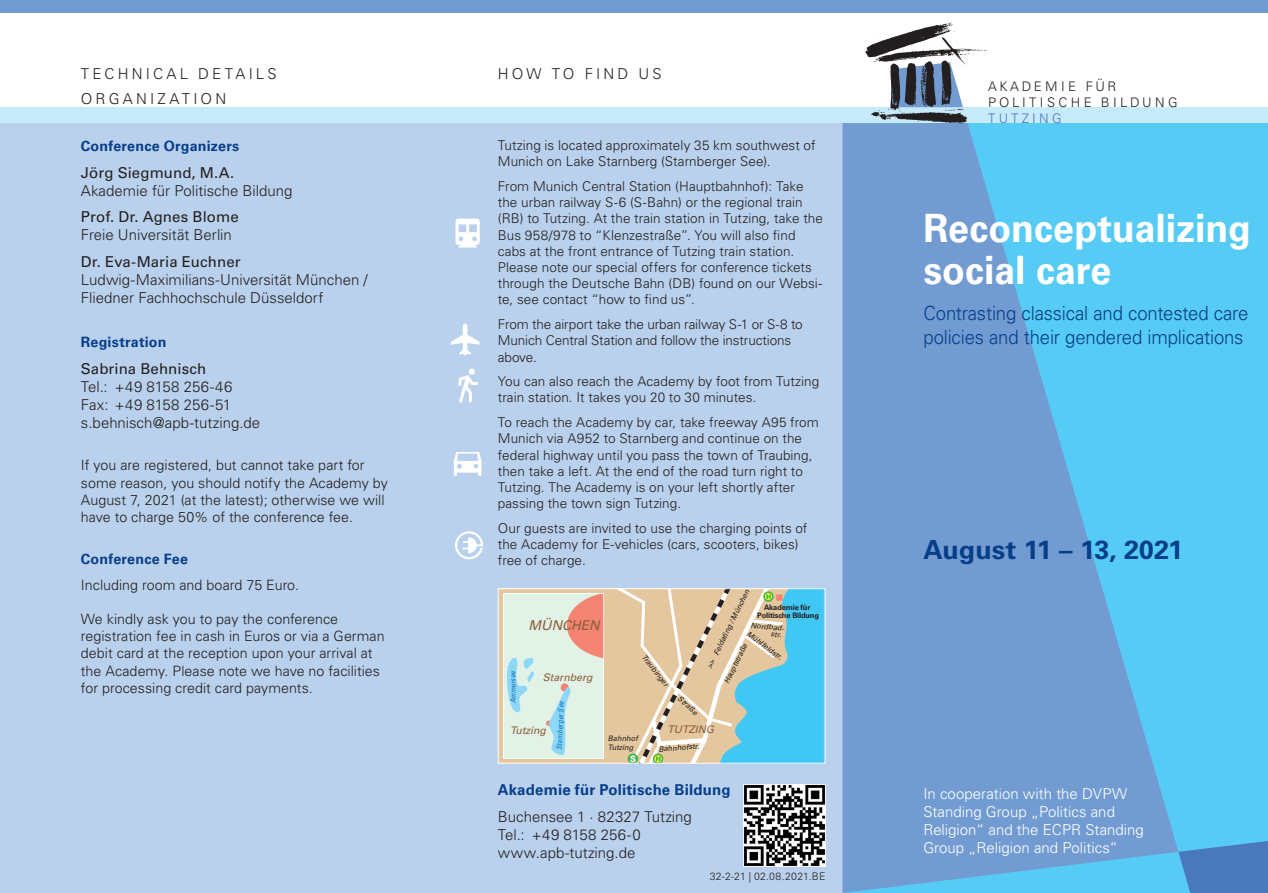
<style>
.page{position:relative;width:1268px;height:893px;background:#fff}
.page>*{position:absolute;margin:0;border:0;box-sizing:border-box;transform-origin:0 0}
.Titel_1_32p{font:700 39px/42px "Univers LT Std";color:#fff;scale:.96 1}
.Titel_3_18p{font:700 26.25px "Univers LT Std";letter-spacing:-.005em;color:#083e89}
.Titel_Sub_blau_15_18{font:300 19.5px/23.4px "Univers LT Std";letter-spacing:-.01em;color:#083e89;scale:.95 1}
.Programm_Fließtext_1{font:300 15px/18px "Univers LT Std";color:#231f20}
.Titel_Koopera_weiß_1{font:300 15px/18px "Univers LT Std";color:#fff}
.Fließtext_10{font:300 15px/18px "Univers LT Std";color:#231f20}
.Rubrik{font:300 15px "Univers LT Std";letter-spacing:.21em;color:#231f20}
.Programm-Zwiti_d-bla{font:700 15px "Univers LT Std";letter-spacing:.01em;color:#083e89}
.Programm_Fließtext_1-2{font:300 14.25px/17.1px "Univers LT Std";color:#231f20}
.Programm-Zwiti_d-bla-2{font:700 14.25px "Univers LT Std";letter-spacing:.015em;color:#083e89}
.Programm_Fließtext_1-3{font:700 14.25px "Univers LT Std";letter-spacing:.015em;color:#083e89}
.Fließtext_10-2{font:300 13.5px/16.2px "Univers LT Std";letter-spacing:.005em;color:#231f20}
.Programm_Fließtext_1-4{font:300 13.5px/16.2px "Univers LT Std";letter-spacing:.005em;color:#231f20}
.t1{font:italic 13.5px "Univers LT Std";color:#8a5d3b}
.t2{font:300 13.2px "Univers LT Std";letter-spacing:.245em;color:#231f20}
.t3{font:300 13.2px "Univers LT Std";letter-spacing:.2em;color:#231f20}
.t4{font:300 13.2px "Univers LT Std";letter-spacing:.25em;color:#4a78bd}
.t5{font:italic 10.5px "Univers LT Std";color:#8a5d3b}
.Tagungsnummer{font:300 10.5px "Univers LT Std";letter-spacing:.025em;color:#231f20}
.t6{font:italic 7.5px/9px "Univers LT Std";color:#231f20}
.t7{font:700 7.5px/8.2px "Univers LT Std";letter-spacing:-.02em;color:#231f20;text-align:center}
.t8{font:italic condensed 7.5px "Univers LT Std";color:#1074bc}
.s1{font-weight:400}
</style>
<div class="page">
<div style="left:0;top:0;width:1267px;height:13px;background:#729cd1"></div>
<div style="left:0;top:107px;width:1267px;height:16px;background:#c6eafa"></div>
<div style="left:842px;top:123px;width:425px;height:770px;background:#56cbf5"></div>
<div style="left:0;top:123px;width:842px;height:770px;background:#b9d1ec"></div>
<svg style="left:842px;top:123px;width:336px;height:770px;fill:#729cd1"></svg>
<svg style="left:865px;top:23px;width:121px;height:101px"></svg>
<svg style="left:455px;top:219px;width:24px;height:29px"></svg>
<svg style="left:458px;top:369px;width:20px;height:34px"></svg>
<svg style="left:455px;top:531px;width:28px;height:28px"></svg>
<svg style="left:453px;top:452px;width:28px;height:24px"></svg>
<svg style="left:451px;top:324px;width:28px;height:31px"></svg>
<img style="left:743px;top:784px;width:82px;height:82px">
<svg style="left:503px;top:590px;width:319px;height:172px;background:#c2d2c5"></svg>
<div style="left:497px;top:588px;width:328px;height:176px;border:1px solid #fff"></div>
<svg style="left:1178px;top:841px;width:89px;height:52px"></svg>
<p class="Rubrik" style="left:81px;top:65px;width:197px">TECHNICAL DETAILS</p>
<p class="Rubrik" style="left:81px;top:90px;width:147px">ORGANIZATION</p>
<p class="Programm-Zwiti_d-bla-2" style="left:81px;top:138px;width:160px">Conference Organizers</p>
<p class="Programm_Fließtext_1" style="left:81px;top:163px;width:213px"><span class="s1">Jörg Siegmund, M.A.<br></span>Akademie für Politische Bildung</p>
<p class="Programm_Fließtext_1" style="left:81px;top:208px;width:159px"><span class="s1">Prof. Dr. Agnes Blome<br></span>Freie Universität Berlin</p>
<p class="Programm_Fließtext_1" style="left:81px;top:252px;width:288px"><span class="s1">Dr. Eva-Maria Euchner<br></span>Ludwig-Maximilians-Universität München /<br>Fliedner Fachhochschule Düsseldorf</p>
<p class="Programm_Fließtext_1-3" style="left:81px;top:334px;width:87px">Registration</p>
<p class="Fließtext_10" style="left:81px;top:359px;width:181px"><span class="s1">Sabrina Behnisch<br></span>Tel.: +49 8158 256-46<br>Fax: +49 8158 256-51 s.behnisch@apb-tutzing.de</p>
<p class="Programm_Fließtext_1-2" style="left:81px;top:457px;width:308px">If you are registered, but cannot take part for some reason, you should notify the Academy by August 7, 2021 (at the latest); otherwise we will have to charge 50% of the conference fee.</p>
<p class="Programm-Zwiti_d-bla-2" style="left:81px;top:551px;width:109px">Conference Fee</p>
<p class="Programm_Fließtext_1-2" style="left:81px;top:576px;width:220px">Including room and board 75 Euro.</p>
<p class="Programm_Fließtext_1-2" style="left:81px;top:611px;width:305px">We kindly ask you to pay the conference registration fee in cash in Euros or via a German debit card at the reception upon your arrival at the Academy. Please note we have no facilities for processing credit card payments.</p>
<p class="Rubrik" style="left:497px;top:65px;width:165px">HOW TO FIND US</p>
<p class="Fließtext_10-2" style="left:497px;top:137px;width:319px">Tutzing is located approximately 35 km southwest of<br>Munich on Lake Starnberg (Starnberger See).</p>
<p class="Fließtext_10-2" style="left:497px;top:178px;width:326px">From Munich Central Station (Hauptbahnhof): Take the urban railway S-6 (S-Bahn) or the regional train (RB) to Tutzing. At the train station in Tutzing, take the Bus 958/978 to “Klenzestraße”. You will also find cabs at the front entrance of Tutzing train station.<br>Please note our special offers for conference tickets through the Deutsche Bahn (DB) found on our Websi&shy;te, see contact “how to find us”.</p>
<p class="Fließtext_10-2" style="left:497px;top:316px;width:306px">From the airport take the urban railway S-1 or S-8 to<br>Munich Central Station and follow the instructions above.</p>
<p class="Programm_Fließtext_1-4" style="left:497px;top:373px;width:323px">You can also reach the Academy by foot from Tutzing train station. It takes you 20 to 30 minutes.</p>
<p class="Programm_Fließtext_1-4" style="left:497px;top:414px;width:322px">To reach the Academy by car, take freeway A95 from Munich via A952 to Starnberg and continue on the federal highway until you pass the town of Traubing, then take a left. At the end of the road turn right to Tutzing. The Academy is on your left shortly after passing the town sign Tutzing.</p>
<p class="Programm_Fließtext_1-4" style="left:497px;top:520px;width:311px">Our guests are invited to use the charging points of the Academy for E-vehicles (cars, scooters, bikes) free of charge.</p>
<p class="t1" style="left:528px;top:617px;width:73px">MÜNCHEN</p>
<p class="t8" style="left:508px;top:703px;width:34px;rotate:-90deg">Ammersee</p>
<p class="t5" style="left:543px;top:671px;width:51px">Starnberg</p>
<p class="t8" style="left:554px;top:750px;width:51px;rotate:-88deg">Starnberger See</p>
<p class="t5" style="left:510px;top:724px;width:37px">Tutzing</p>
<p class="t6" style="left:646px;top:652px;width:40px;rotate:52deg">Traubinger</p>
<p class="t6" style="left:682px;top:694px;width:25px;rotate:42deg">S traße</p>
<p class="t6" style="left:705px;top:666px;width:88px;rotate:-64deg">&gt;&gt; Feldafi ng / München</p>
<p class="t7" style="left:757px;top:603px;width:63px">Akademie für<br>Politische Bildung</p>
<p class="t6" style="left:771px;top:624px;width:16px;line-height:6.6px;text-indent:-21px;rotate:6deg">Nordbad&shy;str.</p>
<p class="t6" style="left:750px;top:629px;width:44px;rotate:37deg">Mühlfeldstr.</p>
<p class="t6" style="left:722px;top:681px;width:45px;rotate:-64deg">H auptstraße</p>
<p class="t6" style="left:607px;top:734px;width:31px">Bahnhof<br>Tutzing</p>
<p class="t5" style="left:667px;top:723px;width:48px">TUTZING</p>
<p class="t6" style="left:658px;top:744px;width:42px;rotate:-4deg">Bahnhofstr.</p>
<p class="Programm-Zwiti_d-bla" style="left:497px;top:781px;width:234px">Akademie für Politische Bildung</p>
<p class="Programm_Fließtext_1" style="left:497px;top:807px;width:195px">Buchensee 1 · 82327 Tutzing<br>Tel.: +49 8158 256-0</p>
<p class="Programm_Fließtext_1" style="left:497px;top:843px;width:139px">www.apb-tutzing.de</p>
<p class="Tagungsnummer" style="left:709px;top:870px;width:117px">32-2-21 | 02.08.2021.BE</p>
<p class="t3" style="left:987px;top:79px;width:129px">AKADEMIE FÜR</p>
<p class="t2" style="left:987px;top:95px;width:191px">POLITISCHE BILDUNG</p>
<p class="t4" style="left:987px;top:110px;width:75px">TUTZING</p>
<p class="Titel_1_32p" style="left:923px;top:207px;width:343px">Reconceptualizing social care</p>
<p class="Titel_Sub_blau_15_18" style="left:923px;top:302px;width:343px">Contrasting classical and contested care policies and their gendered implications</p>
<p class="Titel_3_18p" style="left:923px;top:534px;width:261px">August 11 – 13, 2021</p>
<p class="Titel_Koopera_weiß_1" style="left:923px;top:784px;width:222px">In cooperation with the DVPW<br>Standing Group „Politics and<br>Religion“ and the ECPR Standing<br>Group „Religion and Politics“</p>
</div>
